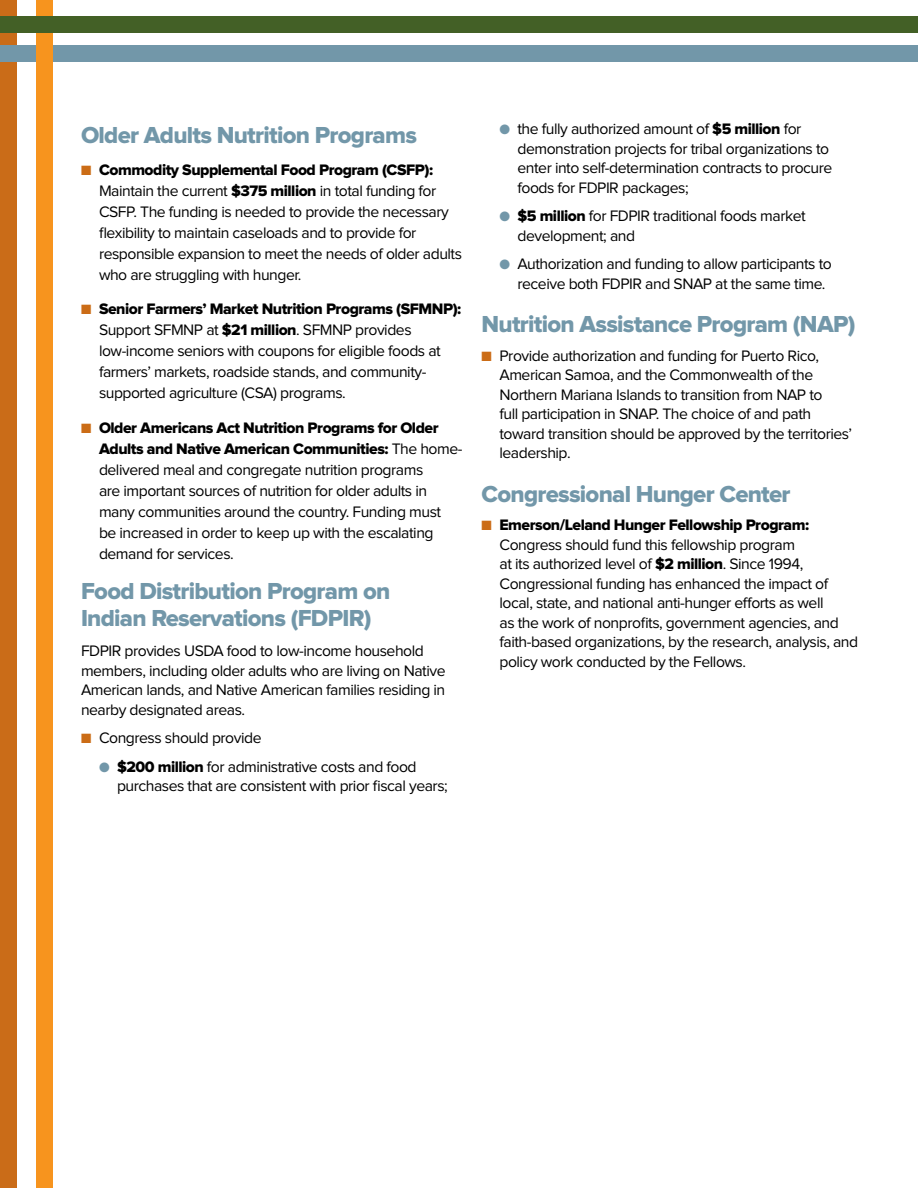
<style>
.page{position:relative;width:918px;height:1188px;background:#fff}
.page>*{position:absolute;margin:0;border:0;box-sizing:border-box;transform-origin:0 0}
.t1{font:24px/27px "Proxima Nova Extrabld";letter-spacing:-.03em;color:#7297a9}
.t2{font:15.75px/19.5px "Proxima Nova";letter-spacing:-.03em;color:#000}
.t3{font:15.75px/21px "Proxima Nova Extrabld";letter-spacing:-.03em;color:#000}
.s1{color:#cb6c16}
.s2{font-family:"Proxima Nova Extrabld"}
.s3{font-family:"Proxima Nova"}
.s4{color:#7297a9}
</style>
<div class="page">
<div style="left:0;top:0;width:17px;height:1188px;background:#ca6c18"></div>
<div style="left:0;top:46px;width:918px;height:16px;background:#7297a9"></div>
<div style="left:36px;top:0;width:16px;height:1188px;background:#f7941e"></div>
<div style="left:0;top:17px;width:918px;height:16px;background:#436026"></div>
<h1 class="t1" style="left:81px;top:123px;width:338px">Older Adults Nutrition Programs</h1>
<p class="t3" style="left:81px;top:160px;width:354px"><span class="s1">■</span> Commodity Supplemental Food Program (CSFP):</p>
<p class="t2" style="left:99px;top:181px;width:365px;line-height:21px">Maintain the current <span class="s2">$375 million</span> in total funding for CSFP. The funding is needed to provide the necessary flexibility to maintain caseloads and to provide for responsible expansion to meet the needs of older adults who are struggling with hunger.</p>
<p class="t3" style="left:81px;top:299px;width:382px"><span class="s1">■</span> Senior Farmers’ Market Nutrition Programs (SFMNP):</p>
<p class="t2" style="left:99px;top:320px;width:343px;line-height:21px">Support SFMNP at <span class="s2">$21 million</span>. SFMNP provides low-income seniors with coupons for eligible foods at farmers’ markets, roadside stands, and community&shy;supported agriculture (CSA) programs.</p>
<p class="t3" style="left:99px;top:418px;width:365px;text-indent:-18px"><span class="s1">■</span> Older Americans Act Nutrition Programs for Older<br>Adults and Native American Communities: <span class="s3">The home-</span></p>
<p class="t2" style="left:99px;top:460px;width:344px;line-height:21px">delivered meal and congregate nutrition programs are important sources of nutrition for older adults in many communities around the country. Funding must be increased in order to keep up with the escalating demand for services.</p>
<h1 class="t1" style="left:81px;top:579px;width:311px">Food Distribution Program on<br>Indian Reservations (FDPIR)</h1>
<p class="t2" style="left:81px;top:642px;width:366px">FDPIR provides USDA food to low-income household members, including older adults who are living on Native American lands, and Native American families residing in nearby designated areas.</p>
<p class="t2" style="left:81px;top:729px;width:182px"><span class="s1">■</span> Congress should provide</p>
<p class="t2" style="left:117px;top:757px;width:332px;text-indent:-18px"><span class="s4">●</span> <span class="s2">$200 million</span> for administrative costs and food purchases that are consistent with prior fiscal years;</p>
<p class="t2" style="left:518px;top:120px;width:316px;text-indent:-18px"><span class="s4">●</span> the fully authorized amount of <span class="s2">$5 million</span> for demonstration projects for tribal organizations to enter into self-determination contracts to procure foods for FDPIR packages;</p>
<p class="t2" style="left:518px;top:207px;width:290px;text-indent:-18px"><span class="s4">●</span> <span class="s2">$5 million</span> for FDPIR traditional foods market development; and</p>
<p class="t2" style="left:518px;top:255px;width:316px;text-indent:-18px"><span class="s4">●</span> Authorization and funding to allow participants to receive both FDPIR and SNAP at the same time.</p>
<h1 class="t1" style="left:482px;top:312px;width:375px">Nutrition Assistance Program (NAP)</h1>
<p class="t2" style="left:500px;top:347px;width:354px;text-indent:-18px"><span class="s1">■</span> Provide authorization and funding for Puerto Rico, American Samoa, and the Commonwealth of the Northern Mariana Islands to transition from NAP to<br>full participation in SNAP. The choice of and path toward transition should be approved by the territories’ leadership.</p>
<h1 class="t1" style="left:482px;top:481px;width:311px">Congressional Hunger Center</h1>
<p class="t3" style="left:482px;top:515px;width:329px"><span class="s1">■</span> Emerson/Leland Hunger Fellowship Program:</p>
<p class="t2" style="left:500px;top:536px;width:360px">Congress should fund this fellowship program<br>at its authorized level of <span class="s2">$2 million</span>. Since 1994, Congressional funding has enhanced the impact of local, state, and national anti-hunger efforts as well<br>as the work of nonprofits, government agencies, and faith-based organizations, by the research, analysis, and policy work conducted by the Fellows.</p>
</div>
